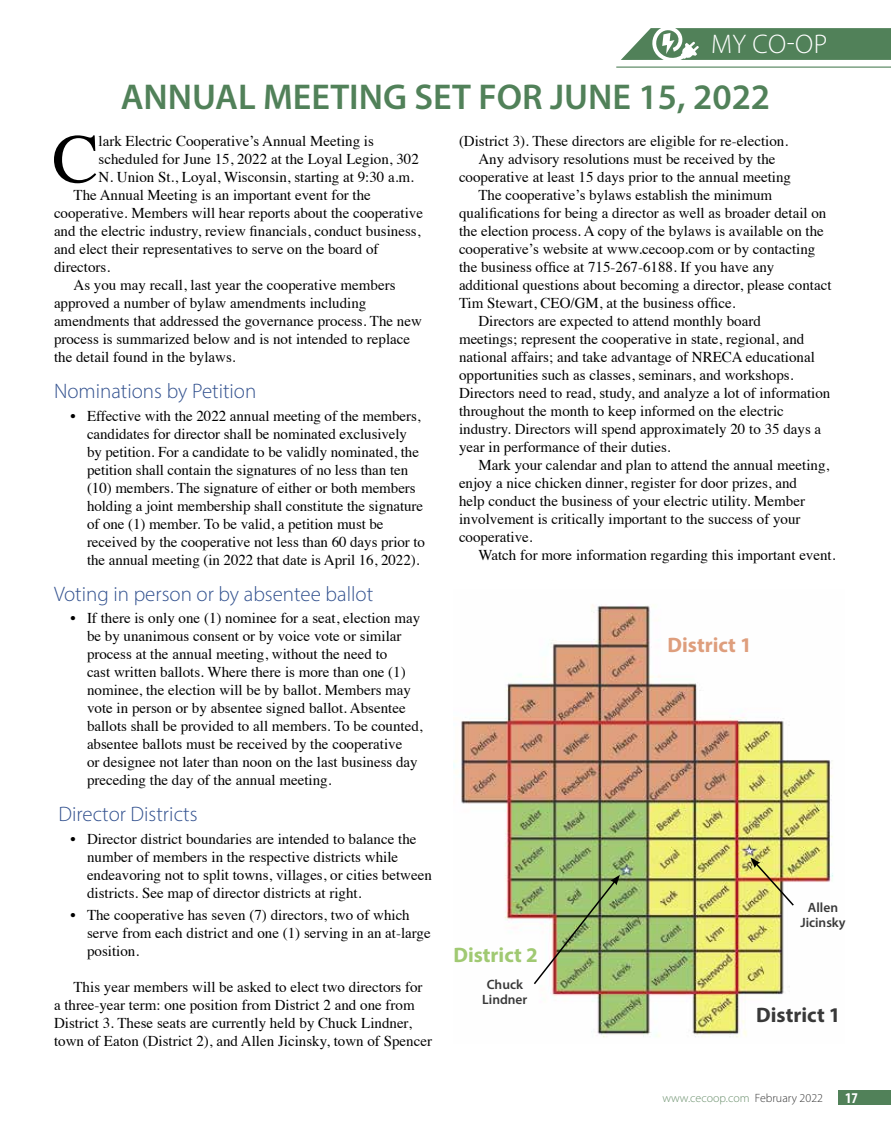
<style>
.page{position:relative;width:891px;height:1134px;background:#fff}
.page>*{position:absolute;margin:0;border:0;box-sizing:border-box;transform-origin:0 0}
.t1{font:69.45px "Times";color:#000}
.t2{font:600 36px "Myriad Pro";color:#518159}
.t3{font:300 27px "Myriad Pro";color:#fff}
.t4{font:300 21px "Myriad Pro";color:#33528f}
.t5{font:700 21px "Myriad Pro";color:#de9e7d}
.t6{font:700 21px "Myriad Pro";color:#393939}
.t7{font:700 21px "Myriad Pro";color:#a0c972}
.t8{font:15px/18px "Times";color:#000}
.t9{font:700 condensed 15px "Myriad Pro";color:#fff}
.t10{font:600 13.5px/15px "Myriad Pro";color:#393939;text-align:center}
.t11{font:300 12px "Myriad Pro";color:#6a8f6c}
.s1{color:#393939}
</style>
<div class="page">
<div style="left:838px;top:1090px;width:53px;height:15px;background:#518159"></div>
<hr style="left:616px;top:67px;width:275px;height:1px;background:#518159">
<svg style="left:621px;top:28px;width:270px;height:32px;background:#68916e"></svg>
<img style="left:453px;top:604px;width:381px;height:434px">
<svg style="left:751px;top:858px;width:44px;height:49px;background:#d2c778"></svg>
<svg style="left:532px;top:875px;width:88px;height:111px;background:#a0b57b"></svg>
<h3 class="t3" style="left:711px;top:28px;width:118px">MY CO-OP</h3>
<h2 class="t2" style="left:121px;top:74px;width:651px">ANNUAL MEETING SET FOR JUNE 15, 2022</h2>
<h1 class="t1" style="left:52px;top:94px;width:48px">C</h1>
<p class="t8" style="left:99px;top:131px;width:277px">lark Electric Cooperative’s Annual Meeting is</p>
<p class="t8" style="left:99px;top:149px;width:322px">scheduled for June 15, 2022 at the Loyal Legion, 302</p>
<p class="t8" style="left:99px;top:167px;width:317px">N. Union St., Loyal, Wisconsin, starting at 9:30 a.m.</p>
<p class="t8" style="left:74px;top:185px;width:299px">The Annual Meeting is an important event for the</p>
<p class="t8" style="left:54px;top:203px;width:371px">cooperative. Members will hear reports about the cooperative</p>
<p class="t8" style="left:54px;top:221px;width:368px">and the electric industry, review financials, conduct business,</p>
<p class="t8" style="left:54px;top:239px;width:326px">and elect their representatives to serve on the board of</p>
<p class="t8" style="left:54px;top:257px;width:58px">directors.</p>
<p class="t8" style="left:74px;top:275px;width:324px">As you may recall, last year the cooperative members</p>
<p class="t8" style="left:54px;top:293px;width:314px">approved a number of bylaw amendments including</p>
<p class="t8" style="left:54px;top:311px;width:369px">amendments that addressed the governance process. The new</p>
<p class="t8" style="left:54px;top:329px;width:358px">process is summarized below and is not intended to replace</p>
<p class="t8" style="left:54px;top:347px;width:183px">the detail found in the bylaws.</p>
<h3 class="t4" style="left:54px;top:378px;width:204px">Nominations by Petition</h3>
<p class="t8" style="left:87px;top:405px;width:340px;text-indent:-16px">• Effective with the 2022 annual meeting of the members, candidates for director shall be nominated exclusively by petition. For a candidate to be validly nominated, the petition shall contain the signatures of no less than ten (10) members. The signature of either or both members holding a joint membership shall constitute the signature of one (1) member. To be valid, a petition must be received by the cooperative not less than 60 days prior to the annual meeting (in 2022 that date is April 16, 2022).</p>
<h3 class="t4" style="left:54px;top:581px;width:321px">Voting in person or by absentee ballot</h3>
<p class="t8" style="left:87px;top:608px;width:337px;text-indent:-16px">• If there is only one (1) nominee for a seat, election may be by unanimous consent or by voice vote or similar process at the annual meeting, without the need to<br>cast written ballots. Where there is more than one (1) nominee, the election will be by ballot. Members may vote in person or by absentee signed ballot. Absentee ballots shall be provided to all members. To be counted, absentee ballots must be received by the cooperative<br>or designee not later than noon on the last business day preceding the day of the annual meeting.</p>
<h3 class="t4" style="left:59px;top:802px;width:140px">Director Districts</h3>
<p class="t8" style="left:87px;top:829px;width:346px;text-indent:-16px">• Director district boundaries are intended to balance the number of members in the respective districts while endeavoring not to split towns, villages, or cities between districts. See map of director districts at right.</p>
<p class="t8" style="left:87px;top:905px;width:345px;text-indent:-16px">• The cooperative has seven (7) directors, two of which serve from each district and one (1) serving in an at-large position.</p>
<p class="t8" style="left:54px;top:977px;width:380px;text-indent:20px">This year members will be asked to elect two directors for a three-year term: one position from District 2 and one from District 3. These seats are currently held by Chuck Lindner, town of Eaton (District 2), and Allen Jicinsky, town of Spencer</p>
<p class="t8" style="left:459px;top:131px;width:331px">(District 3). These directors are eligible for re-election.</p>
<p class="t8" style="left:478px;top:149px;width:299px">Any advisory resolutions must be received by the</p>
<p class="t8" style="left:459px;top:167px;width:334px">cooperative at least 15 days prior to the annual meeting</p>
<p class="t8" style="left:478px;top:185px;width:295px">The cooperative’s bylaws establish the minimum</p>
<p class="t8" style="left:459px;top:203px;width:369px">qualifications for being a director as well as broader detail on</p>
<p class="t8" style="left:459px;top:221px;width:366px">the election process. A copy of the bylaws is available on the</p>
<p class="t8" style="left:459px;top:239px;width:358px">cooperative’s website at www.cecoop.com or by contacting</p>
<p class="t8" style="left:459px;top:257px;width:317px">the business office at 715-267-6188. If you have any</p>
<p class="t8" style="left:459px;top:275px;width:374px">additional questions about becoming a director, please contact</p>
<p class="t8" style="left:459px;top:293px;width:278px">Tim Stewart, CEO/GM, at the business office.</p>
<p class="t8" style="left:478px;top:311px;width:284px">Directors are expected to attend monthly board</p>
<p class="t8" style="left:459px;top:329px;width:347px">meetings; represent the cooperative in state, regional, and</p>
<p class="t8" style="left:459px;top:347px;width:357px">national affairs; and take advantage of NRECA educational</p>
<p class="t8" style="left:459px;top:365px;width:336px">opportunities such as classes, seminars, and workshops.</p>
<p class="t8" style="left:459px;top:383px;width:373px">Directors need to read, study, and analyze a lot of information</p>
<p class="t8" style="left:459px;top:401px;width:326px">throughout the month to keep informed on the electric</p>
<p class="t8" style="left:459px;top:419px;width:364px">industry. Directors will spend approximately 20 to 35 days a</p>
<p class="t8" style="left:459px;top:437px;width:213px">year in performance of their duties.</p>
<p class="t8" style="left:478px;top:455px;width:352px">Mark your calendar and plan to attend the annual meeting,</p>
<p class="t8" style="left:459px;top:473px;width:340px">enjoy a nice chicken dinner, register for door prizes, and</p>
<p class="t8" style="left:459px;top:491px;width:348px">help conduct the business of your electric utility. Member</p>
<p class="t8" style="left:459px;top:509px;width:343px">involvement is critically important to the success of your</p>
<p class="t8" style="left:459px;top:527px;width:75px">cooperative.</p>
<p class="t8" style="left:478px;top:545px;width:359px">Watch for more information regarding this important event.</p>
<h3 class="t7" style="left:453px;top:941px;width:86px">District 2</h3>
<p class="t10" style="left:482px;top:976px;width:47px">Chuck<br>Lindner</p>
<h3 class="t5" style="left:667px;top:631px;width:86px">District 1</h3>
<p class="t10" style="left:800px;top:900px;width:47px">Allen<br>Jicinsky</p>
<h3 class="t6" style="left:756px;top:1002px;width:86px">District 1</h3>
<p class="t11" style="left:662px;top:1091px;width:162px">www.cecoop.com <span class="s1">February 2022</span></p>
<p class="t9" style="left:845px;top:1088px;width:14px">17</p>
</div>
